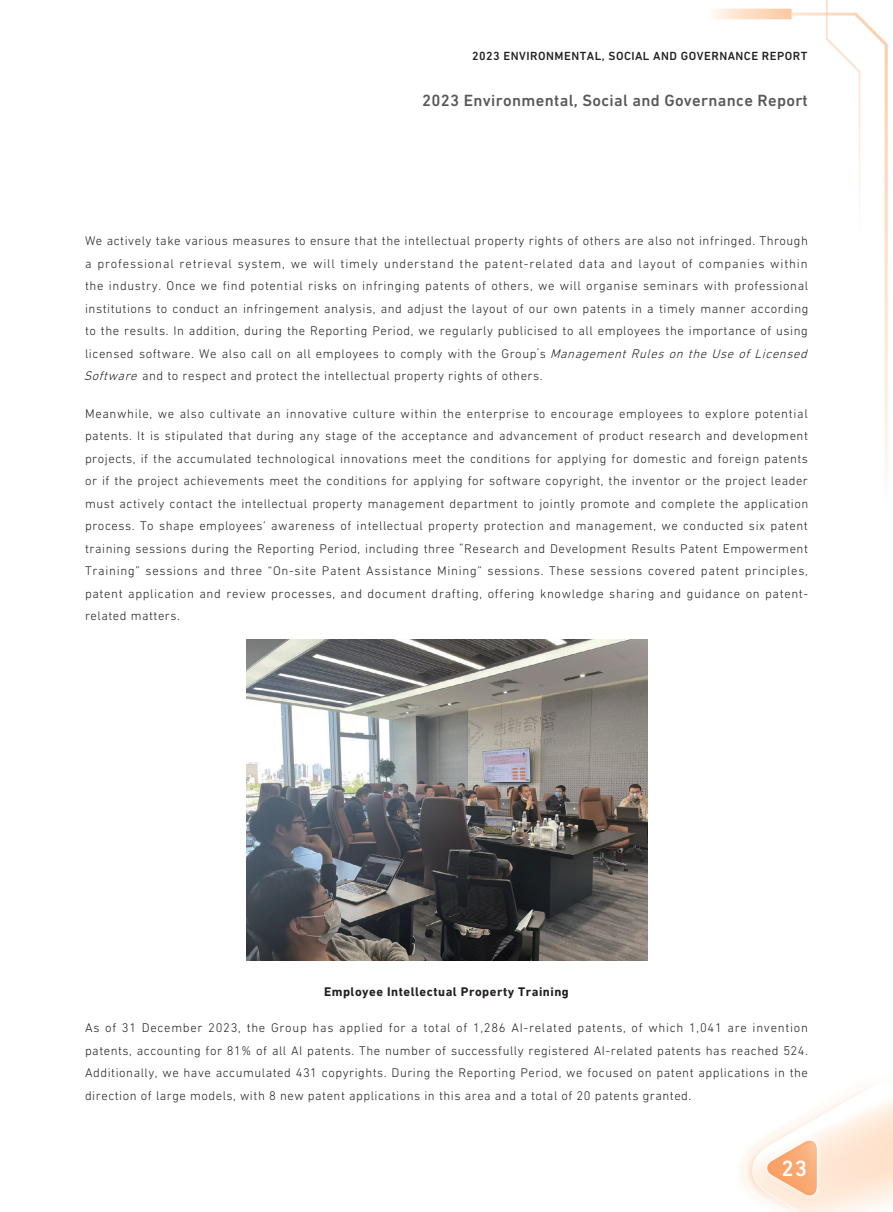
<style>
.page{position:relative;width:893px;height:1212px;background:#fff}
.page>*{position:absolute;margin:0;border:0;box-sizing:border-box;transform-origin:0 0}
.t1{font:500 22.5px "DIN Next LT Pro";color:#fff}
.t2{font:500 16.5px "DIN Next LT Pro";letter-spacing:.02em;color:#57585a}
._1__內文{font:300 12.75px/22.5px "DIN Next LT Pro";letter-spacing:.04em;color:#231f20;text-align:justify}
._1__內文-2{font:700 12.75px "DIN Next LT Pro";letter-spacing:.04em;color:#231f20}
.t3{font:500 12px "DIN Next LT Pro";letter-spacing:.04em;color:#231f20}
.s1{font-style:italic}
</style>
<div class="page">
<img style="left:246px;top:0;width:647px;height:1212px">
<img style="left:247px;top:639px;width:401px;height:321px">
<p class="t3" style="left:472px;top:49px;width:337px">2023 ENVIRONMENTAL, SOCIAL AND GOVERNANCE REPORT</p>
<p class="t2" style="left:422px;top:91px;width:387px">2023 Environmental, Social and Governance Report</p>
<p class="_1__內文" style="left:84px;top:230px;width:728px;text-align:left">We actively take various measures to ensure that the intellectual property rights of others are also not infringed. Through a professional retrieval system, we will timely understand the patent-related data and layout of companies within the industry. Once we find potential risks on infringing patents of others, we will organise seminars with professional institutions to conduct an infringement analysis, and adjust the layout of our own patents in a timely manner according to the results. In addition, during the Reporting Period, we regularly publicised to all employees the importance of using licensed software. We also call on all employees to comply with the Group’s <span class="s1">Management Rules on the Use of Licensed Software</span> and to respect and protect the intellectual property rights of others.</p>
<p class="_1__內文" style="left:85px;top:402px;width:725px">Meanwhile, we also cultivate an innovative culture within the enterprise to encourage employees to explore potential patents. It is stipulated that during any stage of the acceptance and advancement of product research and development projects, if the accumulated technological innovations meet the conditions for applying for domestic and foreign patents or if the project achievements meet the conditions for applying for software copyright, the inventor or the project leader must actively contact the intellectual property management department to jointly promote and complete the application process. To shape employees’ awareness of intellectual property protection and management, we conducted six patent training sessions during the Reporting Period, including three “Research and Development Results Patent Empowerment Training” sessions and three “On-site Patent Assistance Mining” sessions. These sessions covered patent principles, patent application and review processes, and document drafting, offering knowledge sharing and guidance on patent&shy;related matters.</p>
<p class="_1__內文-2" style="left:324px;top:984px;width:246px">Employee Intellectual Property Training</p>
<p class="_1__內文" style="left:85px;top:1016px;width:724px">As of 31 December 2023, the Group has applied for a total of 1,286 AI-related patents, of which 1,041 are invention patents, accounting for 81% of all AI patents. The number of successfully registered AI-related patents has reached 524.<br>Additionally, we have accumulated 431 copyrights. During the Reporting Period, we focused on patent applications in the direction of large models, with 8 new patent applications in this area and a total of 20 patents granted.</p>
<h1 class="t1" style="left:781px;top:1155px;width:27px">23</h1>
</div>
